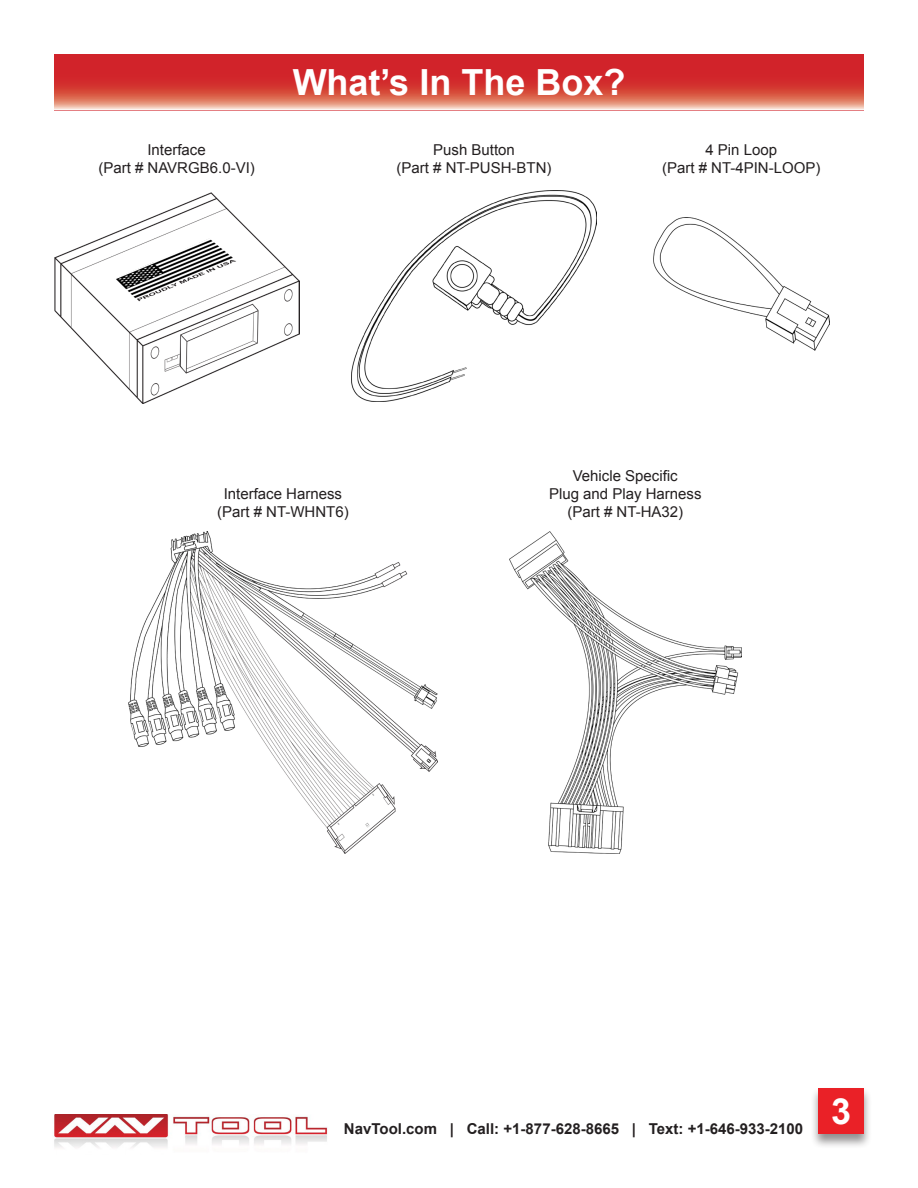
<style>
.page{position:relative;width:918px;height:1188px;background:#fff}
.page>*{position:absolute;margin:0;border:0;box-sizing:border-box;transform-origin:0 0}
.Paragraph_Style_2{font:700 36px "Arial";color:#fff}
.Paragraph_Style_1{font:15px "Arial";color:#231f20}
.t1{font:700 15px "Arial";color:#231f20}
</style>
<div class="page">
<img style="left:54px;top:1114px;width:274px;height:34px">
<div style="left:810px;top:1087px;width:62px;height:62px;background:#231f20;opacity:.5"></div>
<div style="left:818px;top:1088px;width:46px;height:46px;background:#ea2127"></div>
<hr style="left:54px;top:109px;width:810px;height:2px;background:#d1232a">
<svg style="left:54px;top:54px;width:810px;height:55px;background:#d74641"></svg>
<img style="left:351px;top:191px;width:246px;height:210px">
<img style="left:54px;top:192px;width:245px;height:212px">
<img style="left:509px;top:532px;width:233px;height:321px">
<img style="left:128px;top:532px;width:310px;height:321px">
<svg style="left:106px;top:225px;width:105px;height:55px"></svg>
<img style="left:653px;top:218px;width:176px;height:133px">
<p class="Paragraph_Style_1" style="left:147px;top:140px;width:60px">Interface</p>
<p class="Paragraph_Style_1" style="left:98px;top:158px;width:158px">(Part # NAVRGB6.0-VI)</p>
<p class="Paragraph_Style_2" style="left:293px;top:58px;width:334px">What’s In The Box?</p>
<p class="Paragraph_Style_1" style="left:433px;top:140px;width:83px">Push Button</p>
<p class="Paragraph_Style_1" style="left:397px;top:158px;width:157px">(Part # NT-PUSH-BTN)</p>
<p class="Paragraph_Style_1" style="left:705px;top:140px;width:73px">4 Pin Loop</p>
<p class="Paragraph_Style_1" style="left:662px;top:158px;width:160px">(Part # NT-4PIN-LOOP)</p>
<p class="Paragraph_Style_1" style="left:224px;top:484px;width:120px">Interface Harness</p>
<p class="Paragraph_Style_1" style="left:217px;top:502px;width:133px">(Part # NT-WHNT6)</p>
<p class="Paragraph_Style_1" style="left:573px;top:466px;width:107px">Vehicle Specific</p>
<p class="Paragraph_Style_1" style="left:549px;top:484px;width:154px">Plug and Play Harness</p>
<p class="Paragraph_Style_1" style="left:567px;top:502px;width:117px">(Part # NT-HA32)</p>
<p class="t1" style="left:344px;top:1119px;width:461px">NavTool.com | Call: +1-877-628-8665 | Text: +1-646-933-2100</p>
<h1 class="Paragraph_Style_2" style="left:831px;top:1088px;width:22px">3</h1>
</div>
